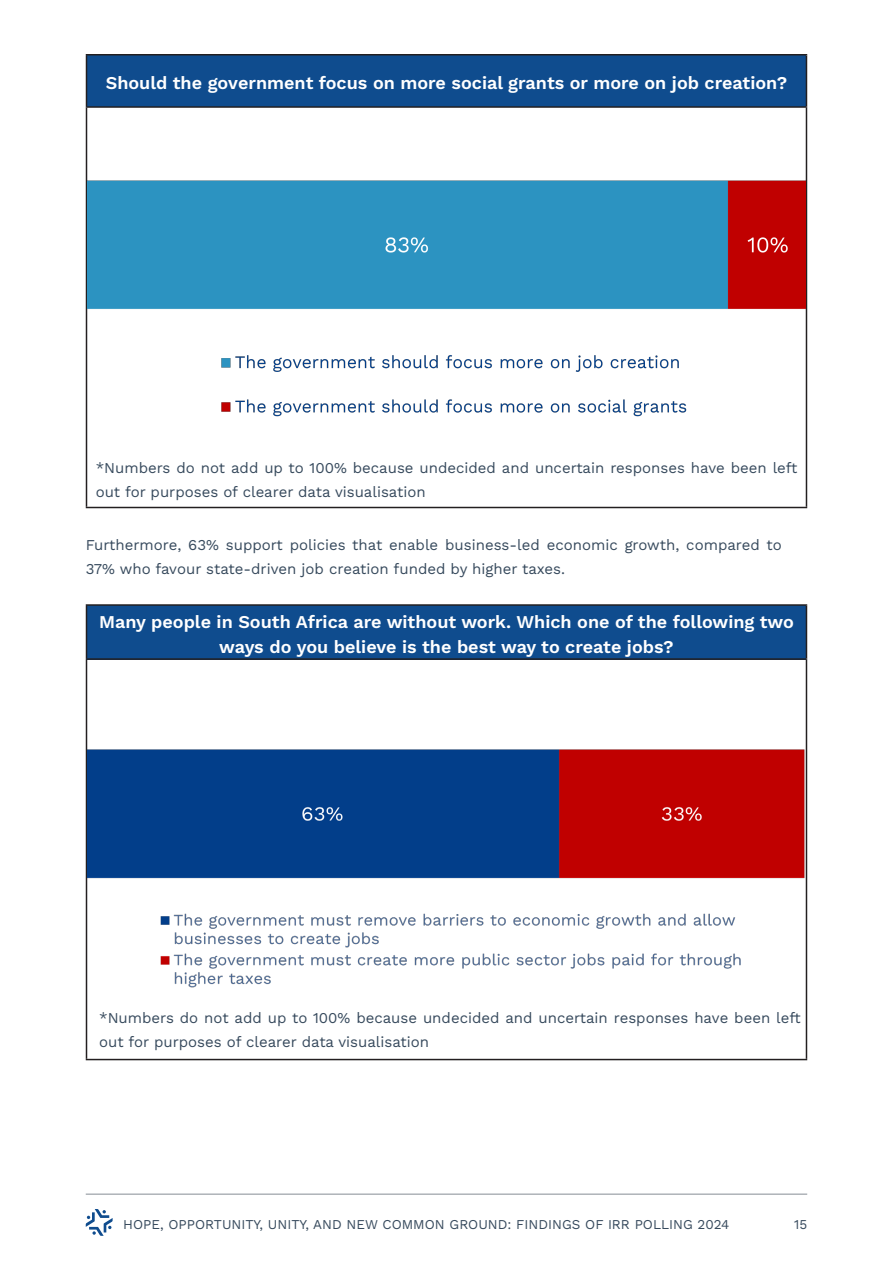
<style>
.page{position:relative;width:893px;height:1263px;background:#fff}
.page>*{position:absolute;margin:0;border:0;box-sizing:border-box;transform-origin:0 0}
.t1{font:18px/25.5px "Work Sans";color:#fff;text-align:center}
.IRR_Paragraph_Style{font:15px/24px "Work Sans";color:#374a5d}
.t2{font:13.5px "Work Sans";color:#374a5d}
</style>
<div class="page">
<hr style="left:86px;top:1193px;width:721px;height:2px;background:#aeb3b8">
<svg style="left:86px;top:1209px;width:27px;height:27px"></svg>
<div style="left:86px;top:55px;width:720px;height:52px;background:#0f4c8e"></div>
<hr style="left:86px;top:54px;width:721px;height:2px;background:#231f20">
<hr style="left:86px;top:55px;width:1px;height:51px;background:#231f20">
<hr style="left:806px;top:55px;width:1px;height:51px;background:#231f20">
<hr style="left:86px;top:106px;width:721px;height:2px;background:#231f20">
<hr style="left:86px;top:108px;width:1px;height:399px;background:#231f20">
<hr style="left:806px;top:108px;width:1px;height:399px;background:#231f20">
<hr style="left:86px;top:507px;width:721px;height:1px;background:#231f20">
<img style="left:87px;top:108px;width:719px;height:368px">
<div style="left:86px;top:605px;width:720px;height:54px;background:#0f4c8e"></div>
<hr style="left:86px;top:604px;width:721px;height:2px;background:#231f20">
<hr style="left:86px;top:606px;width:1px;height:52px;background:#231f20">
<hr style="left:806px;top:606px;width:1px;height:52px;background:#231f20">
<hr style="left:86px;top:658px;width:721px;height:2px;background:#231f20">
<hr style="left:86px;top:660px;width:1px;height:399px;background:#231f20">
<hr style="left:806px;top:660px;width:1px;height:399px;background:#231f20">
<hr style="left:86px;top:1059px;width:721px;height:1px;background:#231f20">
<img style="left:87px;top:660px;width:719px;height:396px">
<p class="t1" style="left:106px;top:70px;width:683px">Should the government focus on more social grants or more on job creation?</p>
<p class="IRR_Paragraph_Style" style="left:96px;top:455px;width:703px">*Numbers do not add up to 100% because undecided and uncertain responses have been left out for purposes of clearer data visualisation</p>
<p class="IRR_Paragraph_Style" style="left:86px;top:532px;width:697px">Furthermore, 63% support policies that enable business-led economic growth, compared to<br>37% who favour state-driven job creation funded by higher taxes.</p>
<p class="t1" style="left:99px;top:608px;width:696px">Many people in South Africa are without work. Which one of the following two ways do you believe is the best way to create jobs?</p>
<p class="IRR_Paragraph_Style" style="left:99px;top:1005px;width:703px">*Numbers do not add up to 100% because undecided and uncertain responses have been left out for purposes of clearer data visualisation</p>
<p class="t2" style="left:123px;top:1214px;width:608px">HOPE, OPPORTUNITY, UNITY, AND NEW COMMON GROUND: FINDINGS OF IRR POLLING 2024</p>
<p class="t2" style="left:794px;top:1214px;width:15px">15</p>
</div>
